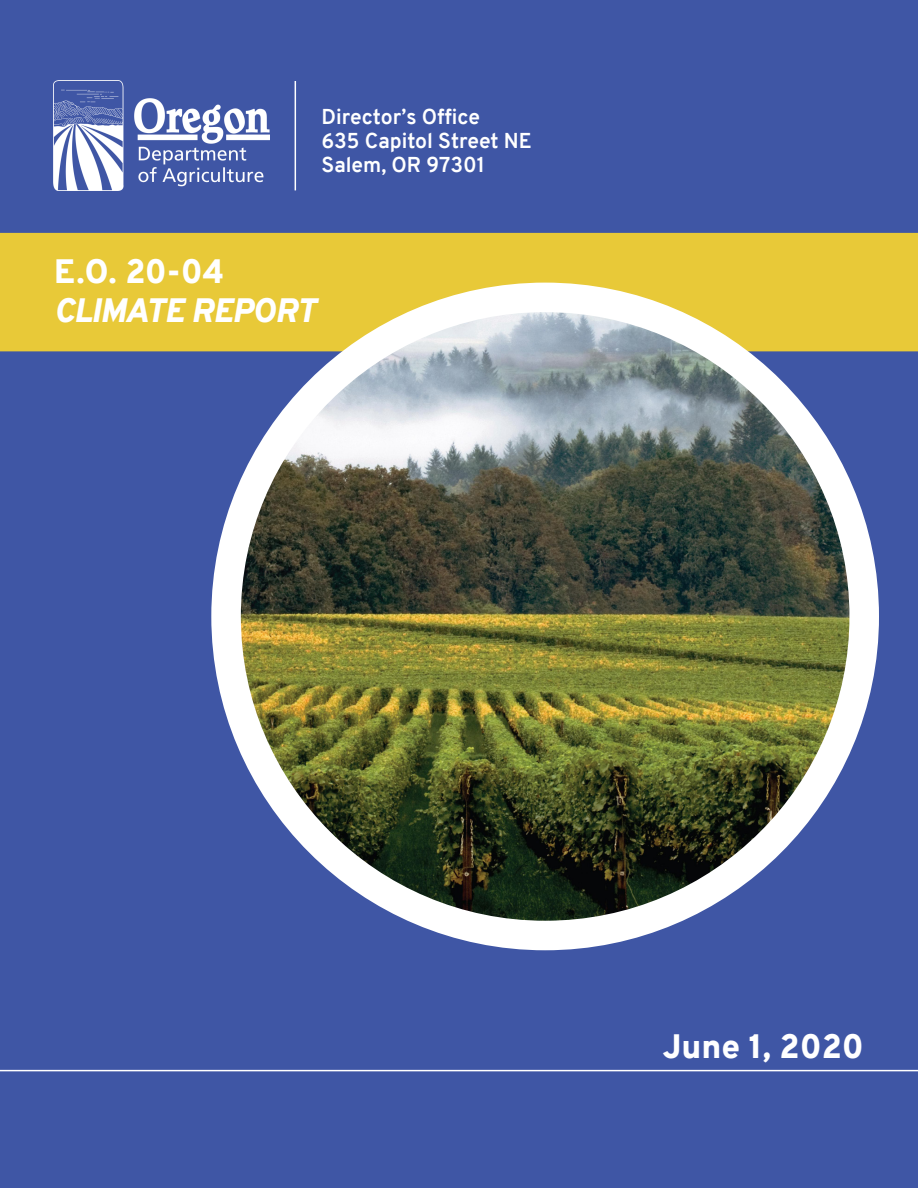
<style>
.page{position:relative;width:918px;height:1188px;background:#3f56a5}
.page>*{position:absolute;margin:0;border:0;box-sizing:border-box;transform-origin:0 0}
.t1{font:900 33px "Overpass";color:#fff}
.t2{font:italic 900 33px "Overpass";color:#fff}
.Paragraph{font:700 21px "Overpass";color:#fff}
</style>
<div class="page">
<img style="left:53px;top:81px;width:216px;height:109px">
<div style="left:0;top:233px;width:918px;height:118px;background:#e8c938"></div>
<img style="left:231px;top:297px;width:629px;height:639px">
<div style="left:211px;top:283px;width:668px;height:667px;border:30px solid #fff;border-radius:50%"></div>
<hr style="left:0;top:1070px;width:918px;height:1px;background:#fff">
<hr style="left:295px;top:81px;width:1px;height:109px;background:#fff">
<p class="Paragraph" style="left:322px;top:101px;width:160px">Director’s Office</p>
<p class="Paragraph" style="left:322px;top:125px;width:212px">635 Capitol Street NE</p>
<p class="Paragraph" style="left:322px;top:149px;width:165px">Salem, OR 97301</p>
<p class="t1" style="left:54px;top:248px;width:172px">E.O. 20-04</p>
<p class="t2" style="left:54px;top:287px;width:263px">CLIMATE REPORT</p>
<p class="t1" style="left:663px;top:1023px;width:203px">June 1, 2020</p>
</div>
